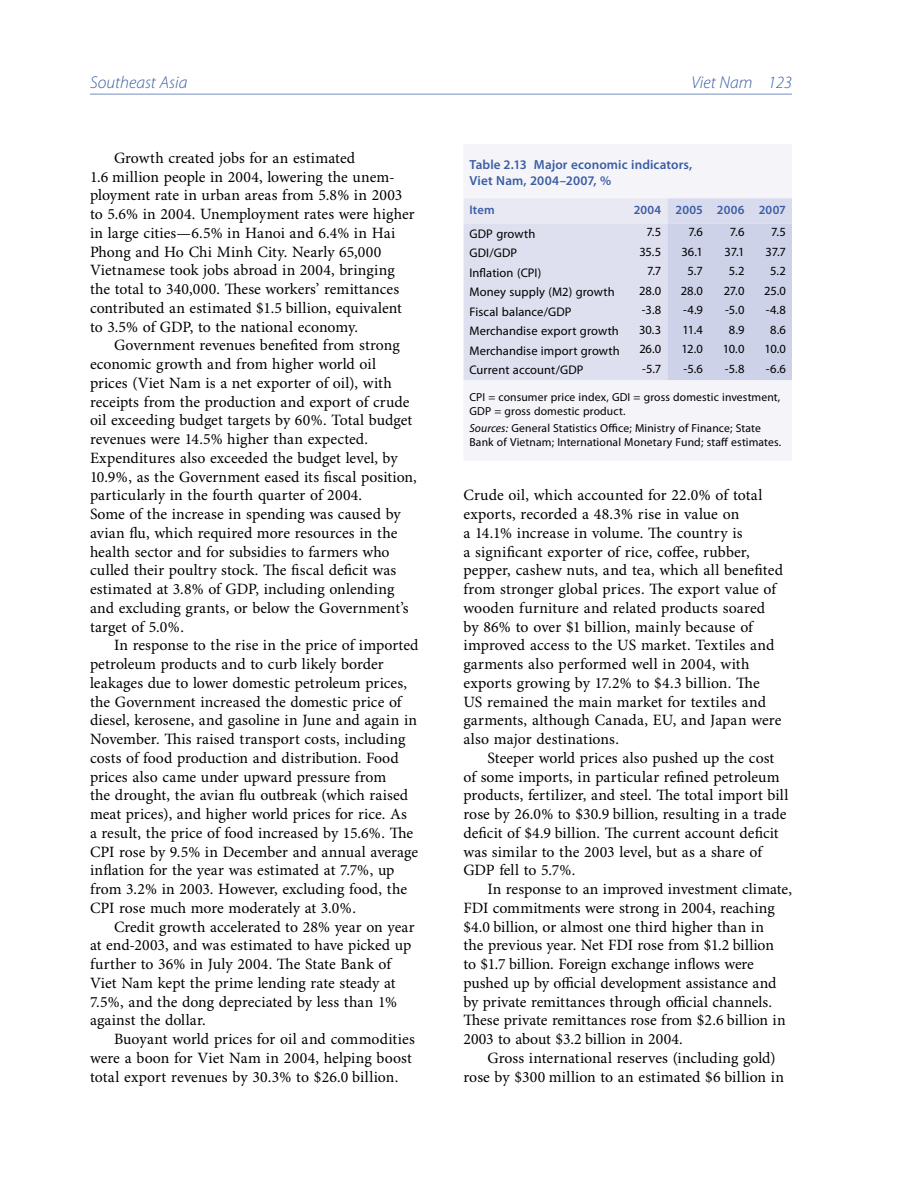
<style>
.page{position:relative;width:918px;height:1188px;background:#fff}
.page>*{position:absolute;margin:0;border:0;box-sizing:border-box;transform-origin:0 0}
.Headerright{font:italic 300 17.25px "Myriad Pro";color:#3b5da4}
.Bodytext{font:15.75px/18.8px "Minion Pro";letter-spacing:.005em;color:#000}
.Tabtit{font:600 13.2px/15.9px "Myriad Pro";letter-spacing:.01em;color:#3b5da4}
.Tabtext{font:12.6px "Myriad Pro";letter-spacing:.01em;color:#000}
.Tabtextcol{font:12.6px "Myriad Pro";letter-spacing:-.02em;color:#000}
.Tabheadcol{font:600 12.6px "Myriad Pro";letter-spacing:.015em;color:#3b5da4}
.Tabhead{font:600 12.6px "Myriad Pro";color:#3b5da4}
.Tabnotesource{font:11.7px/14px "Myriad Pro";letter-spacing:.01em;color:#000}
.s1{font-style:italic}
</style>
<div class="page">
<hr style="left:90px;top:94px;width:702px;height:1px;background:#768ebf">
<svg style="left:464px;top:198px;width:328px;height:182px;background:#d9dcec"></svg>
<p class="Headerright" style="left:90px;top:73px;width:99px">Southeast Asia</p>
<p class="Headerright" style="left:691px;top:73px;width:102px">Viet Nam 123</p>
<p class="Bodytext" style="left:90px;top:149px;width:326px;text-indent:24px">Growth created jobs for an estimated<br>1.6 million people in 2004, lowering the unem&shy;ployment rate in urban areas from 5.8% in 2003 to 5.6% in 2004. Unemployment rates were higher in large cities—6.5% in Hanoi and 6.4% in Hai Phong and Ho Chi Minh City. Nearly 65,000<br>Vietnamese took jobs abroad in 2004, bringing the total to 340,000. These workers’ remittances contributed an estimated $1.5 billion, equivalent to 3.5% of GDP, to the national economy.</p>
<p class="Bodytext" style="left:90px;top:336px;width:328px;text-indent:24px">Government revenues benefited from strong economic growth and from higher world oil prices (Viet Nam is a net exporter of oil), with receipts from the production and export of crude oil exceeding budget targets by 60%. Total budget revenues were 14.5% higher than expected.<br>Expenditures also exceeded the budget level, by 10.9%, as the Government eased its fiscal position, particularly in the fourth quarter of 2004.<br>Some of the increase in spending was caused by avian flu, which required more resources in the health sector and for subsidies to farmers who culled their poultry stock. The fiscal deficit was estimated at 3.8% of GDP, including onlending and excluding grants, or below the Government’s target of 5.0%.</p>
<p class="Bodytext" style="left:90px;top:636px;width:330px;text-indent:24px">In response to the rise in the price of imported petroleum products and to curb likely border leakages due to lower domestic petroleum prices, the Government increased the domestic price of diesel, kerosene, and gasoline in June and again in November. This raised transport costs, including costs of food production and distribution. Food prices also came under upward pressure from<br>the drought, the avian flu outbreak (which raised meat prices), and higher world prices for rice. As<br>a result, the price of food increased by 15.6%. The CPI rose by 9.5% in December and annual average inflation for the year was estimated at 7.7%, up from 3.2% in 2003. However, excluding food, the CPI rose much more moderately at 3.0%.</p>
<p class="Bodytext" style="left:90px;top:918px;width:326px;text-indent:24px">Credit growth accelerated to 28% year on year at end-2003, and was estimated to have picked up further to 36% in July 2004. The State Bank of Viet Nam kept the prime lending rate steady at 7.5%, and the dong depreciated by less than 1% against the dollar.</p>
<p class="Bodytext" style="left:90px;top:1030px;width:326px;text-indent:24px">Buoyant world prices for oil and commodities were a boon for Viet Nam in 2004, helping boost total export revenues by 30.3% to $26.0 billion.</p>
<p class="Tabtit" style="left:470px;top:157px;width:224px">Table 2.13 Major economic indicators,<br>Viet Nam, 2004–2007, %</p>
<p class="Tabhead" style="left:470px;top:202px;width:27px">Item</p>
<p class="Tabheadcol" style="left:634px;top:202px;width:29px">2004</p>
<p class="Tabheadcol" style="left:676px;top:202px;width:29px">2005</p>
<p class="Tabheadcol" style="left:717px;top:202px;width:29px">2006</p>
<p class="Tabheadcol" style="left:759px;top:202px;width:29px">2007</p>
<p class="Tabtext" style="left:470px;top:227px;width:67px">GDP growth</p>
<p class="Tabtextcol" style="left:647px;top:225px;width:16px">7.5</p>
<p class="Tabtextcol" style="left:688px;top:225px;width:16px">7.6</p>
<p class="Tabtextcol" style="left:730px;top:225px;width:16px">7.6</p>
<p class="Tabtextcol" style="left:771px;top:225px;width:16px">7.5</p>
<p class="Tabtext" style="left:470px;top:246px;width:49px">GDI/GDP</p>
<p class="Tabtextcol" style="left:639px;top:245px;width:23px">35.5</p>
<p class="Tabtextcol" style="left:682px;top:245px;width:23px">36.1</p>
<p class="Tabtextcol" style="left:725px;top:245px;width:21px">37.1</p>
<p class="Tabtextcol" style="left:766px;top:245px;width:22px">37.7</p>
<p class="Tabtext" style="left:470px;top:266px;width:73px">Inflation (CPI)</p>
<p class="Tabtextcol" style="left:647px;top:264px;width:16px">7.7</p>
<p class="Tabtextcol" style="left:688px;top:264px;width:17px">5.7</p>
<p class="Tabtextcol" style="left:729px;top:264px;width:17px">5.2</p>
<p class="Tabtextcol" style="left:770px;top:264px;width:17px">5.2</p>
<p class="Tabtext" style="left:470px;top:285px;width:147px">Money supply (M2) growth</p>
<p class="Tabtextcol" style="left:639px;top:284px;width:24px">28.0</p>
<p class="Tabtextcol" style="left:681px;top:284px;width:24px">28.0</p>
<p class="Tabtextcol" style="left:724px;top:284px;width:22px">27.0</p>
<p class="Tabtextcol" style="left:764px;top:284px;width:23px">25.0</p>
<p class="Tabtext" style="left:470px;top:305px;width:104px">Fiscal balance/GDP</p>
<p class="Tabtextcol" style="left:642px;top:303px;width:21px">-3.8</p>
<p class="Tabtextcol" style="left:683px;top:303px;width:21px">-4.9</p>
<p class="Tabtextcol" style="left:725px;top:303px;width:21px">-5.0</p>
<p class="Tabtextcol" style="left:766px;top:303px;width:22px">-4.8</p>
<p class="Tabtext" style="left:470px;top:324px;width:151px">Merchandise export growth</p>
<p class="Tabtextcol" style="left:639px;top:323px;width:24px">30.3</p>
<p class="Tabtextcol" style="left:683px;top:323px;width:22px">11.4</p>
<p class="Tabtextcol" style="left:729px;top:323px;width:17px">8.9</p>
<p class="Tabtextcol" style="left:770px;top:323px;width:17px">8.6</p>
<p class="Tabtext" style="left:470px;top:344px;width:152px">Merchandise import growth</p>
<p class="Tabtextcol" style="left:639px;top:342px;width:24px">26.0</p>
<p class="Tabtextcol" style="left:682px;top:342px;width:23px">12.0</p>
<p class="Tabtextcol" style="left:723px;top:342px;width:23px">10.0</p>
<p class="Tabtextcol" style="left:764px;top:342px;width:23px">10.0</p>
<p class="Tabtext" style="left:470px;top:363px;width:116px">Current account/GDP</p>
<p class="Tabtextcol" style="left:642px;top:362px;width:21px">-5.7</p>
<p class="Tabtextcol" style="left:683px;top:362px;width:21px">-5.6</p>
<p class="Tabtextcol" style="left:725px;top:362px;width:21px">-5.8</p>
<p class="Tabtextcol" style="left:766px;top:362px;width:22px">-6.6</p>
<p class="Tabnotesource" style="left:470px;top:390px;width:312px">CPI = consumer price index, GDI = gross domestic investment,<br>GDP = gross domestic product.</p>
<p class="Tabnotesource" style="left:470px;top:421px;width:313px"><span class="s1">Sources:</span> General Statistics Office; Ministry of Finance; State<br>Bank of Vietnam; International Monetary Fund; staff estimates.</p>
<p class="Bodytext" style="left:464px;top:486px;width:321px">Crude oil, which accounted for 22.0% of total exports, recorded a 48.3% rise in value on<br>a 14.1% increase in volume. The country is<br>a significant exporter of rice, coffee, rubber, pepper, cashew nuts, and tea, which all benefited from stronger global prices. The export value of wooden furniture and related products soared by 86% to over $1 billion, mainly because of improved access to the US market. Textiles and garments also performed well in 2004, with exports growing by 17.2% to $4.3 billion. The<br>US remained the main market for textiles and garments, although Canada, EU, and Japan were also major destinations.</p>
<p class="Bodytext" style="left:464px;top:749px;width:326px;text-indent:24px">Steeper world prices also pushed up the cost of some imports, in particular refined petroleum products, fertilizer, and steel. The total import bill rose by 26.0% to $30.9 billion, resulting in a trade deficit of $4.9 billion. The current account deficit was similar to the 2003 level, but as a share of GDP fell to 5.7%.</p>
<p class="Bodytext" style="left:464px;top:880px;width:330px;text-indent:24px">In response to an improved investment climate, FDI commitments were strong in 2004, reaching $4.0 billion, or almost one third higher than in<br>the previous year. Net FDI rose from $1.2 billion<br>to $1.7 billion. Foreign exchange inflows were pushed up by official development assistance and by private remittances through official channels.<br>These private remittances rose from $2.6 billion in 2003 to about $3.2 billion in 2004.</p>
<p class="Bodytext" style="left:464px;top:1049px;width:322px;text-indent:24px">Gross international reserves (including gold) rose by $300 million to an estimated $6 billion in</p>
</div>
